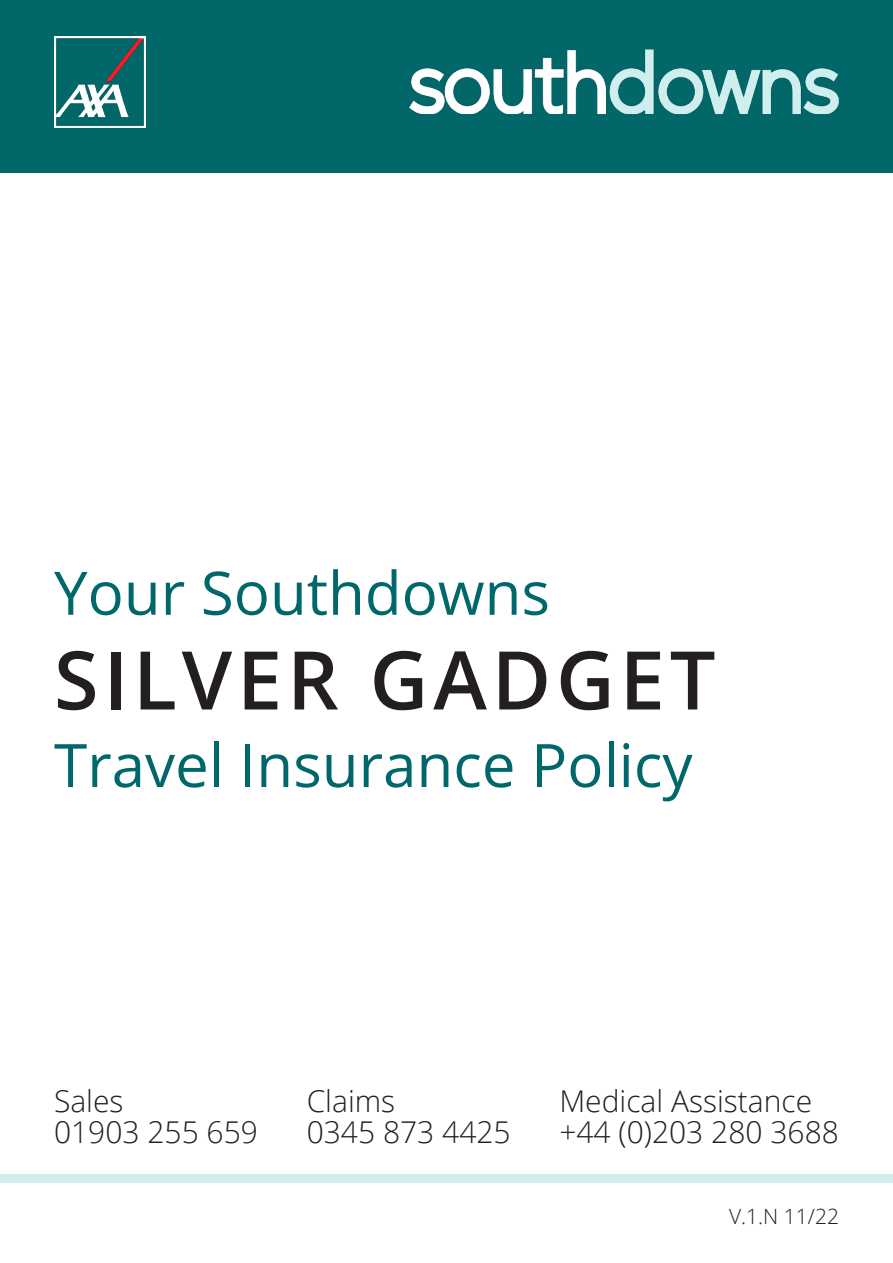
<style>
.page{position:relative;width:893px;height:1263px;background:#fff}
.page>*{position:absolute;margin:0;border:0;box-sizing:border-box;transform-origin:0 0}
.t1{font:600 81px "Open Sans";letter-spacing:.06em;color:#231f20}
.t2{font:60px "Open Sans";color:#00676a}
.t3{font:300 30px/31.5px "Open Sans";color:#231f20}
.t4{font:300 21px "Open Sans";color:#231f20}
</style>
<div class="page">
<div style="left:0;top:1174px;width:893px;height:8px;background:#cfefee"></div>
<div style="left:0;top:0;width:893px;height:172px;background:#016769"></div>
<img style="left:54px;top:36px;width:91px;height:91px">
<img style="left:410px;top:50px;width:428px;height:63px">
<div style="left:408px;top:48px;width:432px;height:67px;border:1px solid #00676a"></div>
<h2 class="t2" style="left:54px;top:552px;width:497px">Your Southdowns</h2>
<h1 class="t1" style="left:54px;top:624px;width:663px">SILVER GADGET</h1>
<h2 class="t2" style="left:54px;top:724px;width:640px">Travel Insurance Policy</h2>
<p class="t3" style="left:54px;top:1084px;width:206px">Sales<br>01903 255 659</p>
<p class="t3" style="left:307px;top:1084px;width:206px">Claims<br>0345 873 4425</p>
<p class="t3" style="left:559px;top:1084px;width:281px">Medical Assistance +44 (0)203 280 3688</p>
<p class="t4" style="left:729px;top:1202px;width:111px">V.1.N 11/22</p>
</div>
